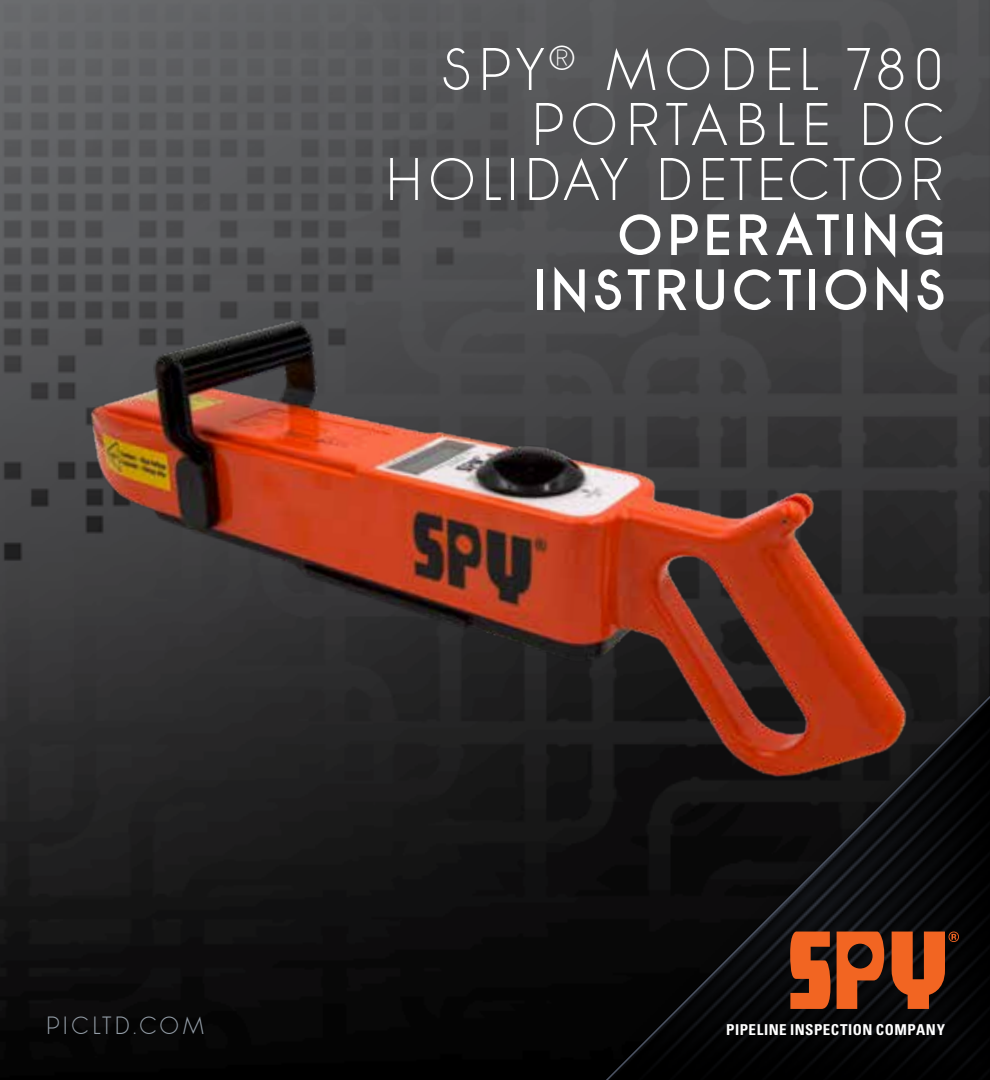
<style>
.page{position:relative;width:990px;height:1080px;background:#fff}
.page>*{position:absolute;margin:0;border:0;box-sizing:border-box;transform-origin:0 0}
.t1{font:200 60px/55px "phantom";letter-spacing:.085em;color:#fff;text-align:right}
.t2{font:700 60px/55px "phantom";letter-spacing:.115em;color:#fff;text-align:right}
.t3{font:200 25px "phantom";letter-spacing:.095em;color:#949ea8}
.t4{font:700 condensed 15px "Univers";letter-spacing:.035em;color:#fff}
</style>
<div class="page">
<img style="left:0;top:0;width:990px;height:1080px">
<svg style="left:583px;top:671px;width:407px;height:409px;background:#08090a"></svg>
<img style="left:44px;top:272px;width:918px;height:549px">
<svg style="left:790px;top:932px;width:40px;height:77px;background:#c1521d"></svg>
<svg style="left:837px;top:932px;width:47px;height:77px;background:#9c441a"></svg>
<svg style="left:892px;top:932px;width:67px;height:77px;background:#8d3c17"></svg>
<p class="t1" style="left:383px;top:42px;width:563px">SPY<sup>®</sup> MODEL 780<br>PORTABLE DC<br>HOLIDAY DETECTOR</p>
<p class="t2" style="left:535px;top:207px;width:411px">OPERATING<br>INSTRUCTIONS</p>
<p class="t3" style="left:45px;top:1011px;width:162px">PICLTD.COM</p>
<p class="t4" style="left:726px;top:1020px;width:220px">PIPELINE INSPECTION COMPANY</p>
</div>
